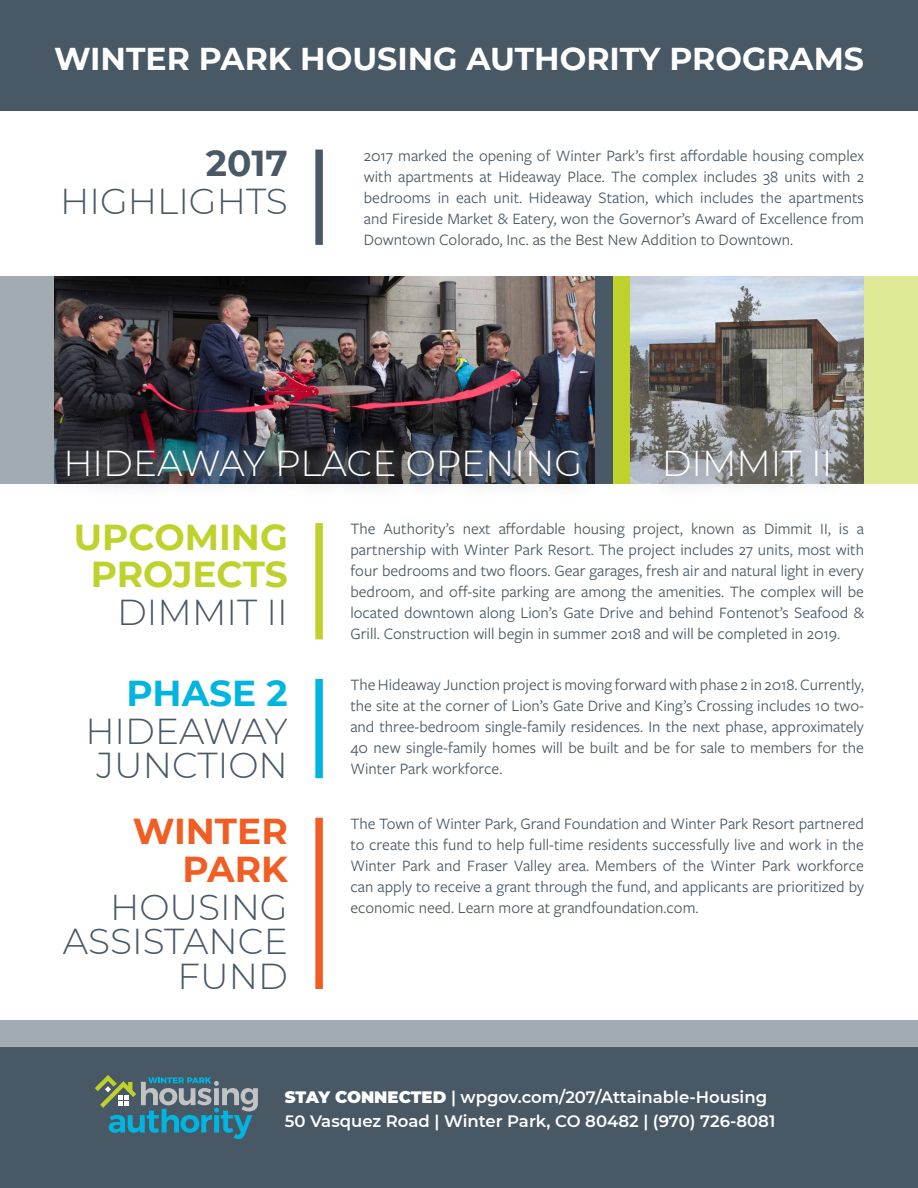
<style>
.page{position:relative;width:918px;height:1188px;background:#fff}
.page>*{position:absolute;margin:0;border:0;box-sizing:border-box;transform-origin:0 0}
.t1{font:300 36px/34.5px "Montserrat";color:#485865;text-align:center}
.t2{font:300 36px "Montserrat";color:#fff}
.t3{font:700 36px/37.5px "Montserrat";color:#bfd22b;text-align:center}
.t4{font:700 36px/37.5px "Montserrat";color:#f15d22;text-align:right}
.t5{font:700 36px "Montserrat";color:#00b5df}
.t6{font:700 36px "Montserrat";color:#485865}
.t7{font:700 31.5px "Montserrat";color:#fff}
.t8{font:16.5px/21px "Freight Sans Pro";color:#485865;text-align:justify}
.t9{font:600 16.5px/24px "Montserrat";color:#fff}
.s1{font-weight:900}
</style>
<div class="page">
<div style="left:0;top:1048px;width:918px;height:140px;background:#485865"></div>
<div style="left:0;top:1020px;width:918px;height:28px;background:#a3abb2"></div>
<div style="left:0;top:0;width:918px;height:110px;background:#485865"></div>
<div style="left:315px;top:150px;width:8px;height:95px;background:#485865"></div>
<div style="left:315px;top:523px;width:8px;height:116px;background:#bfd22b"></div>
<div style="left:315px;top:679px;width:8px;height:99px;background:#00b5df"></div>
<div style="left:315px;top:818px;width:8px;height:171px;background:#f15d22"></div>
<svg style="left:0;top:276px;width:613px;height:208px;background:#8d97a0"></svg>
<svg style="left:613px;top:276px;width:305px;height:208px;background:#d7e27b"></svg>
<img style="left:54px;top:276px;width:541px;height:155px">
<img style="left:630px;top:276px;width:234px;height:208px">
<div style="left:48px;top:431px;width:555px;height:69px;background:#8b8e90;opacity:.5"></div>
<div style="left:647px;top:431px;width:205px;height:69px;background:#8b8e90;opacity:.5"></div>
<svg style="left:95px;top:1075px;width:163px;height:64px"></svg>
<h2 class="t7" style="left:54px;top:36px;width:812px">WINTER PARK HOUSING AUTHORITY PROGRAMS</h2>
<h1 class="t6" style="left:206px;top:138px;width:83px">2017</h1>
<h1 class="t1" style="left:60px;top:183px;width:229px">HIGHLIGHTS</h1>
<p class="t8" style="left:364px;top:144px;width:502px">2017 marked the opening of Winter Park’s first affordable housing complex with apartments at Hideaway Place. The complex includes 38 units with 2 bedrooms in each unit. Hideaway Station, which includes the apartments and Fireside Market &amp; Eatery, won the Governor’s Award of Excellence from Downtown Colorado, Inc. as the Best New Addition to Downtown.</p>
<h1 class="t2" style="left:63px;top:438px;width:521px">HIDEAWAY PLACE OPENING</h1>
<h1 class="t2" style="left:662px;top:438px;width:172px">DIMMIT II</h1>
<h1 class="t3" style="left:74px;top:516px;width:215px">UPCOMING<br>PROJECTS</h1>
<h1 class="t1" style="left:117px;top:594px;width:172px">DIMMIT II</h1>
<h1 class="t5" style="left:127px;top:667px;width:163px">PHASE 2</h1>
<h1 class="t1" style="left:85px;top:713px;width:204px">HIDEAWAY<br>JUNCTION</h1>
<h1 class="t4" style="left:133px;top:811px;width:157px">WINTER<br>PARK</h1>
<h1 class="t1" style="left:63px;top:889px;width:226px;text-align:right">HOUSING<br>ASSISTANCE<br>FUND</h1>
<p class="t8" style="left:350px;top:518px;width:515px">The Authority’s next affordable housing project, known as Dimmit II, is a partnership with Winter Park Resort. The project includes 27 units, most with four bedrooms and two floors. Gear garages, fresh air and natural light in every bedroom, and off-site parking are among the amenities. The complex will be located downtown along Lion’s Gate Drive and behind Fontenot’s Seafood &amp; Grill. Construction will begin in summer 2018 and will be completed in 2019.</p>
<p class="t8" style="left:350px;top:674px;width:515px">The Hideaway Junction project is moving forward with phase 2 in 2018. Currently, the site at the corner of Lion’s Gate Drive and King’s Crossing includes 10 two&shy;and three-bedroom single-family residences. In the next phase, approximately 40 new single-family homes will be built and be for sale to members for the Winter Park workforce.</p>
<p class="t8" style="left:350px;top:812px;width:515px">The Town of Winter Park, Grand Foundation and Winter Park Resort partnered to create this fund to help full-time residents successfully live and work in the Winter Park and Fraser Valley area. Members of the Winter Park workforce can apply to receive a grant through the fund, and applicants are prioritized by economic need. Learn more at grandfoundation.com.</p>
<p class="t9" style="left:285px;top:1084px;width:492px"><span class="s1">STAY CONNECTED</span> | wpgov.com/207/Attainable-Housing<br>50 Vasquez Road | Winter Park, CO 80482 | (970) 726-8081</p>
</div>
